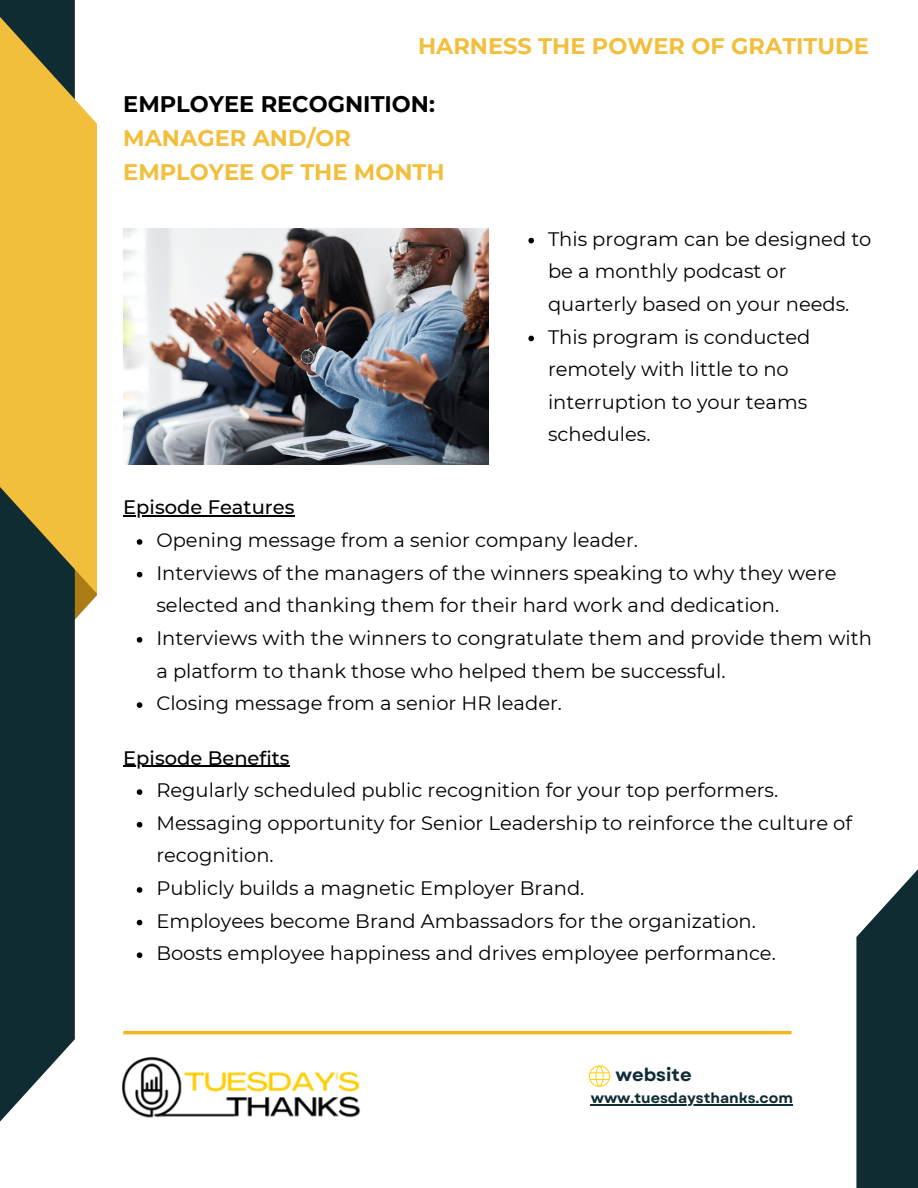
<style>
.page{position:relative;width:918px;height:1188px;background:#fff}
.page>*{position:absolute;margin:0;border:0;box-sizing:border-box;transform-origin:0 0}
.t1{font:700 22.5px "Montserrat";color:#f2bf3d}
.t2{font:700 22.5px/33.8px "Montserrat";color:#000}
.t3{font:19.5px/32.7px "Montserrat";color:#000}
.t4{font:500 19.5px "Montserrat";color:#000}
.t5{font:700 18px "Garet";color:#0f2c33}
.t6{font:700 14.4px "Garet";color:#0f2c33}
.s1{color:#f2bf3d}
</style>
<div class="page">
<svg style="left:75px;top:594px;width:22px;height:26px"></svg>
<div style="left:0;top:0;width:75px;height:1152px;background:#0f2c33"></div>
<svg style="left:0;top:11px;width:97px;height:583px;fill:#f2bf3d"></svg>
<svg style="left:856px;top:869px;width:62px;height:319px;background:#2b454b"></svg>
<hr style="left:123px;top:1031px;width:669px;height:3px;background:#f9b319">
<img style="left:122px;top:1057px;width:239px;height:61px">
<svg style="left:589px;top:1065px;width:21px;height:22px"></svg>
<img style="left:123px;top:229px;width:366px;height:236px">
<hr style="left:591px;top:1104px;width:202px;height:1px;background:#0f2c33">
<svg style="left:528px;top:238px;width:6px;height:5px"></svg>
<svg style="left:528px;top:336px;width:6px;height:5px"></svg>
<svg style="left:137px;top:539px;width:5px;height:6px"></svg>
<svg style="left:137px;top:572px;width:5px;height:5px"></svg>
<svg style="left:137px;top:637px;width:5px;height:6px"></svg>
<svg style="left:137px;top:702px;width:5px;height:6px"></svg>
<hr style="left:123px;top:516px;width:172px;height:1px;background:#000">
<svg style="left:137px;top:789px;width:5px;height:6px"></svg>
<svg style="left:137px;top:822px;width:5px;height:6px"></svg>
<svg style="left:137px;top:887px;width:5px;height:6px"></svg>
<svg style="left:137px;top:920px;width:5px;height:5px"></svg>
<svg style="left:137px;top:952px;width:5px;height:6px"></svg>
<hr style="left:123px;top:766px;width:167px;height:1px;background:#000">
<p class="t1" style="left:418px;top:32px;width:452px">HARNESS THE POWER OF GRATITUDE</p>
<p class="t2" style="left:123px;top:87px;width:313px">EMPLOYEE RECOGNITION:<br><span class="s1">MANAGER AND/OR</span></p>
<p class="t1" style="left:123px;top:158px;width:323px">EMPLOYEE OF THE MONTH</p>
<p class="t4" style="left:123px;top:496px;width:173px">Episode Features</p>
<p class="t3" style="left:548px;top:222px;width:325px">This program can be designed to be a monthly podcast or quarterly based on your needs.</p>
<p class="t3" style="left:548px;top:320px;width:264px">This program is conducted remotely with little to no interruption to your teams schedules.</p>
<p class="t3" style="left:156px;top:524px;width:483px">Opening message from a senior company leader.</p>
<p class="t3" style="left:156px;top:556px;width:682px">Interviews of the managers of the winners speaking to why they were selected and thanking them for their hard work and dedication.</p>
<p class="t3" style="left:156px;top:622px;width:717px">Interviews with the winners to congratulate them and provide them with a platform to thank those who helped them be successful.</p>
<p class="t3" style="left:156px;top:687px;width:407px">Closing message from a senior HR leader.</p>
<p class="t4" style="left:123px;top:746px;width:168px">Episode Benefits</p>
<p class="t3" style="left:156px;top:774px;width:623px">Regularly scheduled public recognition for your top performers.</p>
<p class="t3" style="left:156px;top:806px;width:697px">Messaging opportunity for Senior Leadership to reinforce the culture of recognition.</p>
<p class="t3" style="left:156px;top:872px;width:430px">Publicly builds a magnetic Employer Brand.</p>
<p class="t3" style="left:156px;top:904px;width:601px">Employees become Brand Ambassadors for the organization.</p>
<p class="t3" style="left:156px;top:937px;width:621px">Boosts employee happiness and drives employee performance.</p>
<p class="t5" style="left:615px;top:1062px;width:78px">website</p>
<p class="t6" style="left:591px;top:1088px;width:204px">www.tuesdaysthanks.com</p>
</div>
